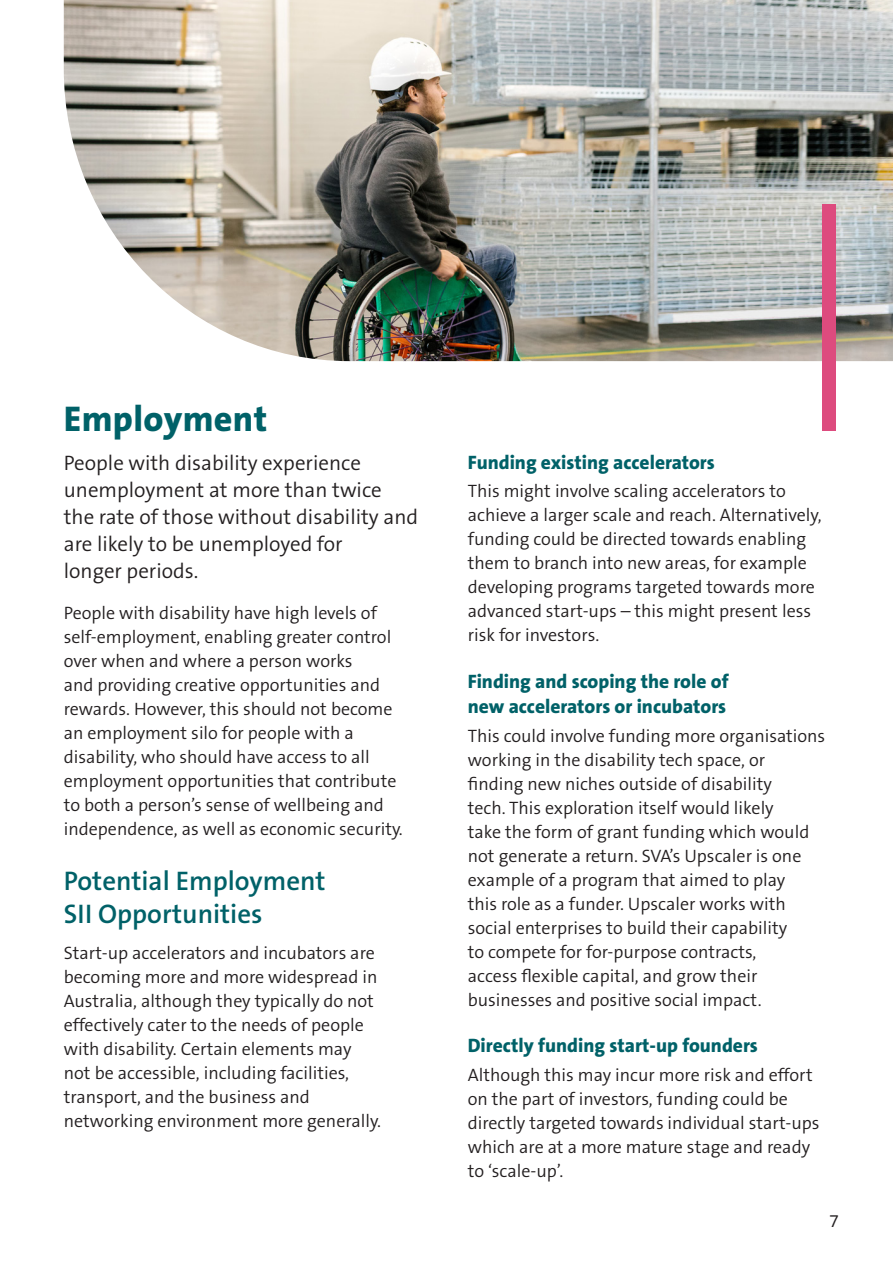
<style>
.page{position:relative;width:893px;height:1263px;background:#fff}
.page>*{position:absolute;margin:0;border:0;box-sizing:border-box;transform-origin:0 0}
.Heading_2{font:800 36px "The Sans B8";letter-spacing:.01em;color:#006168}
.Heading_3{font:600 27px/33px "The Sans B6";color:#006168}
.Intro___Pull_Out{font:300 21px/27px "The Sans B4";color:#231f20}
.Heading_4{font:800 19.5px/25.5px "The Sans B8";color:#006168}
.Body{font:300 18px/24px "The Sans B4";color:#231f20}
</style>
<div class="page">
<img style="left:64px;top:0;width:829px;height:361px">
<div style="left:822px;top:204px;width:14px;height:227px;background:#dd4b7e"></div>
<p class="Heading_2" style="left:64px;top:399px;width:205px">Employment</p>
<p class="Intro___Pull_Out" style="left:64px;top:450px;width:356px">People with disability experience unemployment at more than twice<br>the rate of those without disability and are likely to be unemployed for<br>longer periods.</p>
<p class="Body" style="left:64px;top:602px;width:341px">People with disability have high levels of self-employment, enabling greater control over when and where a person works<br>and providing creative opportunities and rewards. However, this should not become an employment silo for people with a disability, who should have access to all employment opportunities that contribute to both a person’s sense of wellbeing and independence, as well as economic security.</p>
<p class="Heading_3" style="left:64px;top:865px;width:263px">Potential Employment<br>SII Opportunities</p>
<p class="Body" style="left:64px;top:942px;width:319px">Start-up accelerators and incubators are becoming more and more widespread in Australia, although they typically do not effectively cater to the needs of people with disability. Certain elements may not be accessible, including facilities, transport, and the business and networking environment more generally.</p>
<p class="Heading_4" style="left:468px;top:450px;width:249px">Funding existing accelerators</p>
<p class="Body" style="left:468px;top:480px;width:355px">This might involve scaling accelerators to achieve a larger scale and reach. Alternatively, funding could be directed towards enabling them to branch into new areas, for example developing programs targeted towards more advanced start-ups – this might present less risk for investors.</p>
<p class="Heading_4" style="left:468px;top:669px;width:262px">Finding and scoping the role of new accelerators or incubators</p>
<p class="Body" style="left:468px;top:724px;width:359px">This could involve funding more organisations working in the disability tech space, or finding new niches outside of disability<br>tech. This exploration itself would likely<br>take the form of grant funding which would not generate a return. SVA’s Upscaler is one example of a program that aimed to play<br>this role as a funder. Upscaler works with social enterprises to build their capability<br>to compete for for-purpose contracts,<br>access flexible capital, and grow their businesses and positive social impact.</p>
<p class="Heading_4" style="left:468px;top:1034px;width:292px">Directly funding start-up founders</p>
<p class="Body" style="left:468px;top:1063px;width:353px">Although this may incur more risk and effort on the part of investors, funding could be directly targeted towards individual start-ups which are at a more mature stage and ready to ‘scale-up’.</p>
<p class="Body" style="left:829px;top:1209px;width:11px">7</p>
</div>
